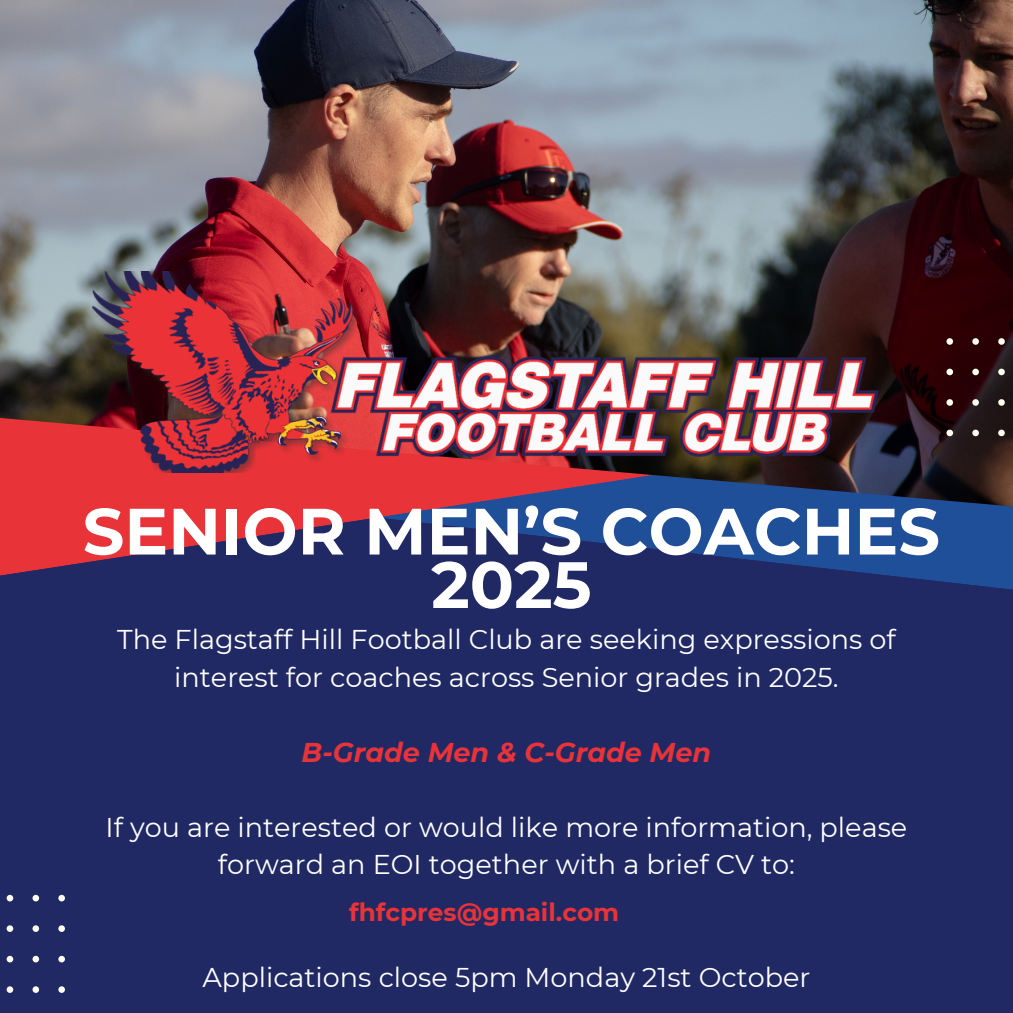
<style>
.page{position:relative;width:1013px;height:1013px;background:#fff}
.page>*{position:absolute;margin:0;border:0;box-sizing:border-box;transform-origin:0 0}
.t1{font:700 65.38px/53.5px "Montserrat";color:#fff;text-align:center}
.t2{font:27.12px/37.5px "Montserrat";color:#fff;text-align:center}
.t3{font:italic 700 27.12px "Montserrat";color:#e83338}
.t4{font:700 24.75px "Montserrat";color:#e83338}
</style>
<div class="page">
<div style="left:0;top:0;width:1012px;height:1012px;background:#202964"></div>
<svg style="left:0;top:506px;width:1012px;height:83px"></svg>
<img style="left:0;top:0;width:1012px;height:506px">
<svg style="left:6px;top:894px;width:59px;height:98px"></svg>
<svg style="left:946px;top:338px;width:66px;height:98px"></svg>
<img style="left:61px;top:271px;width:846px;height:202px">
<p class="t1" style="left:83px;top:504px;width:858px">SENIOR MEN’S COACHES<br>2025</p>
<h1 class="t2" style="left:117px;top:620px;width:780px">The Flagstaff Hill Football Club are seeking expressions of interest for coaches across Senior grades in 2025.</h1>
<p class="t3" style="left:302px;top:735px;width:411px">B-Grade Men &amp; C-Grade Men</p>
<p class="t2" style="left:106px;top:808px;width:803px">If you are interested or would like more information, please forward an EOI together with a brief CV to:</p>
<p class="t4" style="left:349px;top:896px;width:271px">fhfcpres@gmail.com</p>
<h2 class="t2" style="left:202px;top:958px;width:609px">Applications close 5pm Monday 21st October</h2>
</div>
